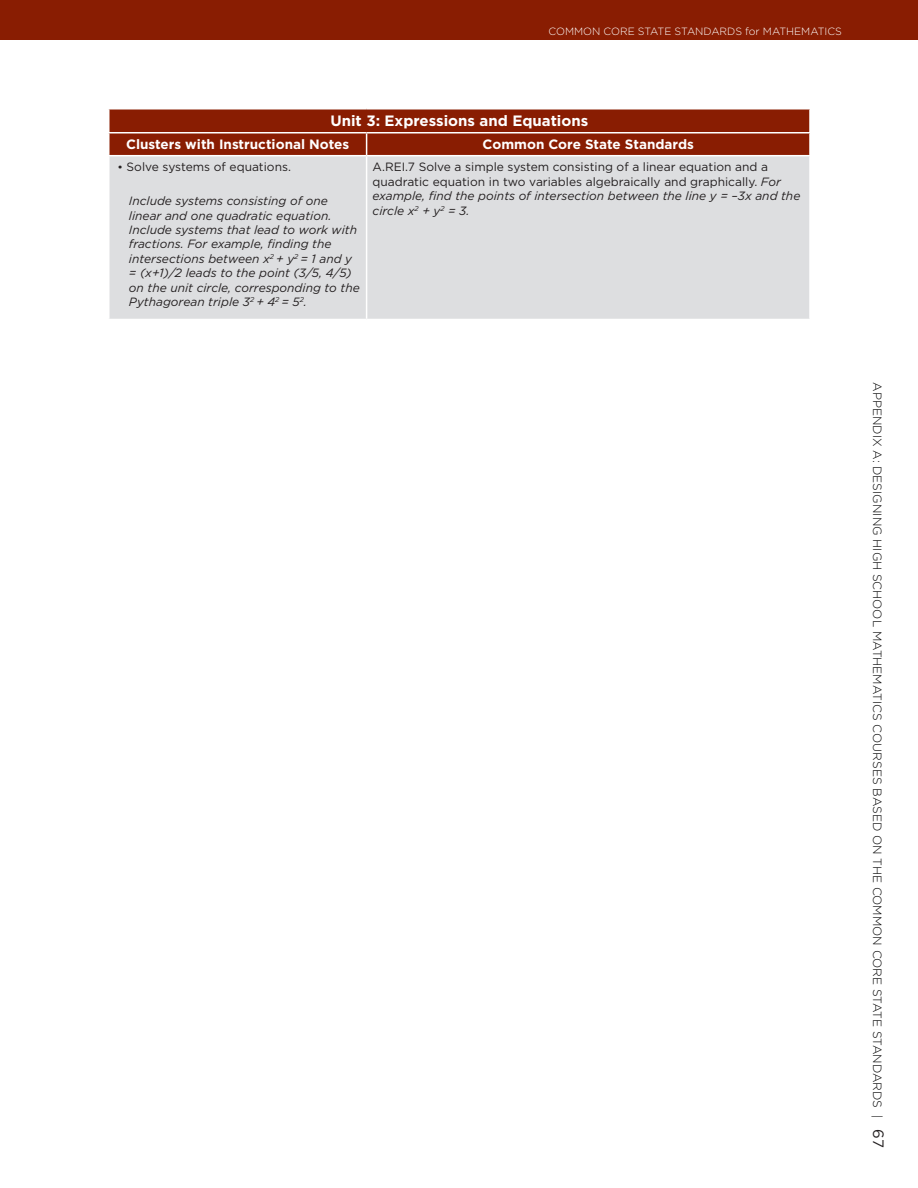
<style>
.page{position:relative;width:918px;height:1188px;background:#fff}
.page>*{position:absolute;margin:0;border:0;box-sizing:border-box;transform-origin:0 0}
.t1{font:700 15px "Gotham";color:#fff}
.t2{font:700 13.5px "Gotham";color:#fff}
.t3{font:italic 12px/14.4px "Gotham";color:#231f20}
.t4{font:12px/14.4px "Gotham";color:#231f20}
.t5{font:300 12px "Gotham";color:#000}
.t6{font:300 10.5px "Gotham";color:#fff}
.s1{font-style:italic}
.s2{font-weight:400;font-size:15px;color:#231f20}
</style>
<div class="page">
<div style="left:0;top:0;width:918px;height:40px;background:#891d02"></div>
<div style="left:110px;top:156px;width:699px;height:163px;background:#dddee0"></div>
<svg style="left:109px;top:109px;width:701px;height:46px;background:#8e270d"></svg>
<hr style="left:809px;top:133px;width:2px;height:22px;background:#fff">
<hr style="left:366px;top:156px;width:1px;height:163px;background:#fff">
<p class="t6" style="left:549px;top:25px;width:223px">COMMON CORE STATE STANDARDS FOR MAT</p>
<p class="t6" style="left:786px;top:25px;width:17px">HEMAT</p>
<p class="t6" style="left:825px;top:25px;width:19px">ICS</p>
<p class="t1" style="left:330px;top:112px;width:259px">Unit 3: Expressions and Equations</p>
<p class="t2" style="left:126px;top:136px;width:225px">Clusters with Instructional Notes</p>
<p class="t2" style="left:483px;top:136px;width:213px">Common Core State Standards</p>
<p class="t4" style="left:118px;top:160px;width:175px">• Solve systems of equations.</p>
<p class="t3" style="left:129px;top:194px;width:232px">Include systems consisting of one linear and one quadratic equation.<br>Include systems that lead to work with fractions. For example, finding the intersections between x<sup>2</sup> + y<sup>2</sup> = 1 and y = (x+1)/2 leads to the point (3/5, 4/5) on the unit circle, corresponding to the Pythagorean triple 3<sup>2</sup> + 4<sup>2</sup> = 5<sup>2</sup>.</p>
<p class="t4" style="left:373px;top:160px;width:429px">A.REI.7 Solve a simple system consisting of a linear equation and a quadratic equation in two variables algebraically and graphically. <span class="s1">For example, find the points of intersection between the line y = –3x and the circle x</span><sup>2</sup> <span class="s1">+ y</span><sup>2</sup> <span class="s1">= 3.</span></p>
<p class="t5" style="left:885px;top:382px;width:767px;rotate:90deg">APPENDIX A: DESIGNI NG HIGH SCHOOL MATH EMATICS COURSES BASED ON TH E COMMON CORE STATE STANDARDS | <span class="s2">67</span></p>
</div>
